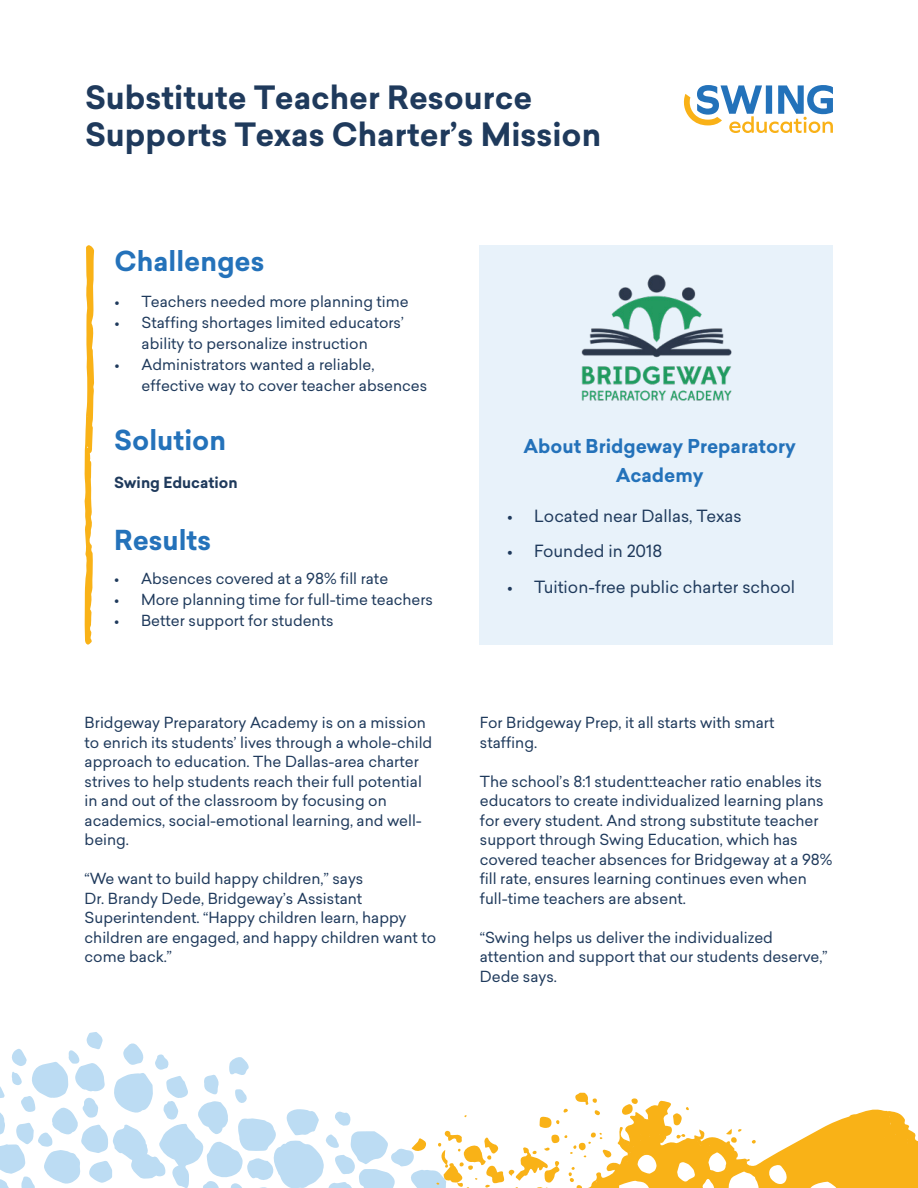
<style>
.page{position:relative;width:918px;height:1188px;background:#fff}
.page>*{position:absolute;margin:0;border:0;box-sizing:border-box;transform-origin:0 0}
.heading1{font:700 31.5px/37.8px "Sailec";color:#1f3a5c}
.heading2{font:700 27px "Sailec";color:#2472ba}
.t1{font:700 18.75px/28.5px "Sailec";color:#2472ba;text-align:center}
.t2{font:16.5px "Sailec";color:#1f3a5c}
.paragraph-small{font:15px/19.5px "Sailec";color:#1f3a5c}
.t3{font:700 15px "Sailec";color:#1f3a5c}
</style>
<div class="page">
<div style="left:480px;top:245px;width:353px;height:400px;background:#e8f2fa"></div>
<svg style="left:84px;top:245px;width:10px;height:400px"></svg>
<svg style="left:684px;top:85px;width:149px;height:48px"></svg>
<img style="left:581px;top:274px;width:151px;height:127px">
<svg style="left:759px;top:1116px;width:90px;height:72px;fill:#f9b217"></svg>
<svg style="left:849px;top:1109px;width:69px;height:79px;background:#f9b82b"></svg>
<svg style="left:809px;top:1182px;width:31px;height:6px"></svg>
<svg style="left:768px;top:1165px;width:19px;height:20px"></svg>
<svg style="left:0;top:1032px;width:759px;height:156px"></svg>
<p class="heading1" style="left:85px;top:79px;width:518px">Substitute Teacher Resource<br>Supports Texas Charter’s Mission</p>
<p class="heading2" style="left:115px;top:242px;width:151px">Challenges</p>
<p class="paragraph-small" style="left:115px;top:291px;width:296px">• Teachers needed more planning time</p>
<p class="paragraph-small" style="left:142px;top:311px;width:264px;line-height:21px;text-indent:-27px">• Staffing shortages limited educators’ ability to personalize instruction</p>
<p class="paragraph-small" style="left:142px;top:353px;width:287px;line-height:21px;text-indent:-27px">• Administrators wanted a reliable, effective way to cover teacher absences</p>
<p class="heading2" style="left:114px;top:421px;width:114px">Solution</p>
<p class="t3" style="left:114px;top:472px;width:125px">Swing Education</p>
<p class="heading2" style="left:114px;top:521px;width:99px">Results</p>
<p class="paragraph-small" style="left:114px;top:568px;width:276px">• Absences covered at a 98% fill rate</p>
<p class="paragraph-small" style="left:114px;top:589px;width:321px">• More planning time for full-time teachers</p>
<p class="paragraph-small" style="left:114px;top:610px;width:221px">• Better support for students</p>
<p class="paragraph-small" style="left:85px;top:713px;width:349px">Bridgeway Preparatory Academy is on a mission to enrich its students’ lives through a whole-child approach to education. The Dallas-area charter strives to help students reach their full potential in and out of the classroom by focusing on academics, social-emotional learning, and well&shy;being.</p>
<p class="paragraph-small" style="left:85px;top:869px;width:353px">“We want to build happy children,” says<br>Dr. Brandy Dede, Bridgeway’s Assistant Superintendent. “Happy children learn, happy children are engaged, and happy children want to come back.”</p>
<p class="t1" style="left:523px;top:432px;width:274px">About Bridgeway Preparatory<br>Academy</p>
<p class="t2" style="left:507px;top:505px;width:236px">• Located near Dallas, Texas</p>
<p class="t2" style="left:507px;top:540px;width:157px">• Founded in 2018</p>
<p class="t2" style="left:507px;top:575px;width:290px">• Tuition-free public charter school</p>
<p class="paragraph-small" style="left:480px;top:713px;width:296px">For Bridgeway Prep, it all starts with smart staffing.</p>
<p class="paragraph-small" style="left:480px;top:771px;width:354px">The school’s 8:1 student:teacher ratio enables its educators to create individualized learning plans for every student. And strong substitute teacher support through Swing Education, which has covered teacher absences for Bridgeway at a 98% fill rate, ensures learning continues even when full-time teachers are absent.</p>
<p class="paragraph-small" style="left:480px;top:927px;width:349px">“Swing helps us deliver the individualized attention and support that our students deserve,”<br>Dede says.</p>
</div>
